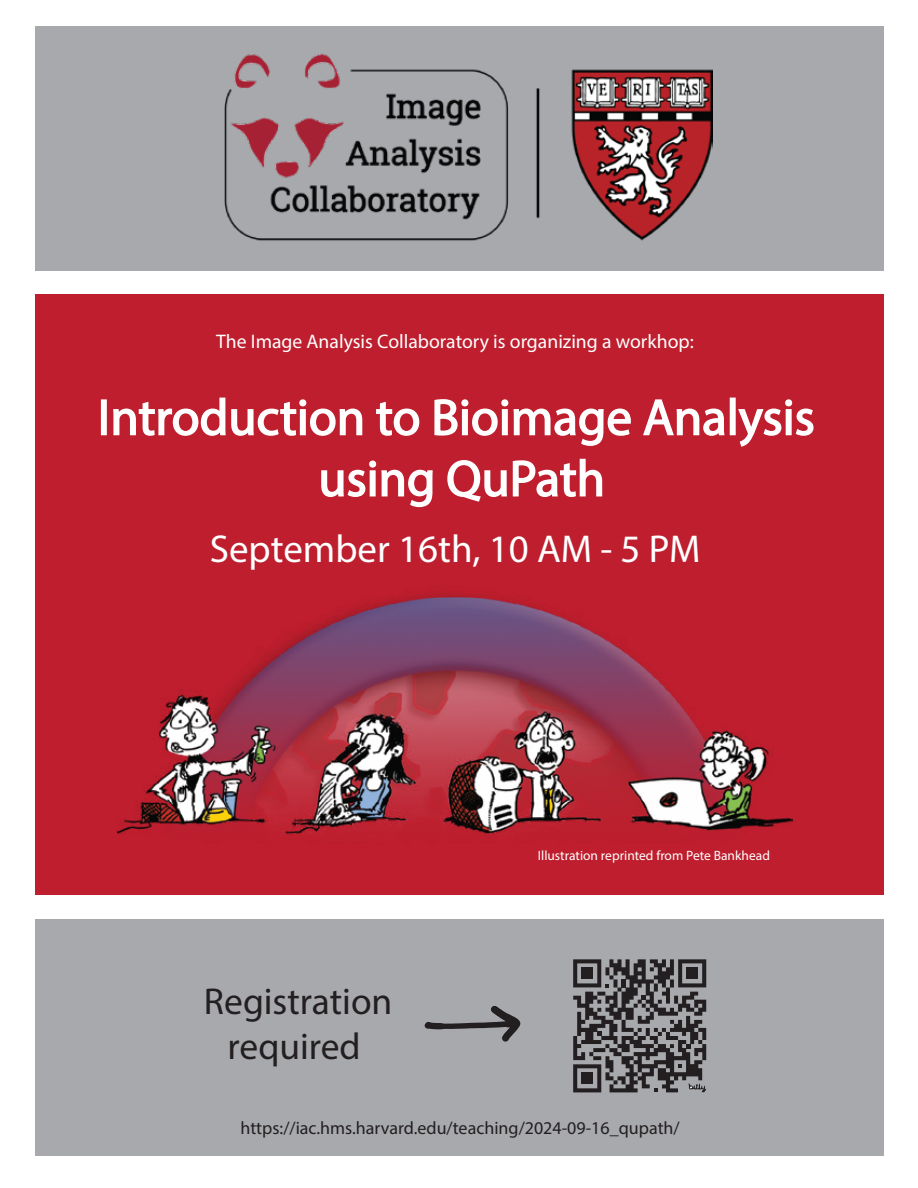
<style>
.page{position:relative;width:918px;height:1188px;background:#fff}
.page>*{position:absolute;margin:0;border:0;box-sizing:border-box;transform-origin:0 0}
.t1{font:51px/61.2px "Myriad Pro";color:#fff;text-align:center}
.t2{font:39px "Myriad Pro";color:#fff}
.t3{font:37.5px/45px "Myriad Pro";color:#231f20;text-align:center}
.t4{font:19.65px "Myriad Pro";color:#fff}
.t5{font:18px "Myriad Pro";color:#231f20}
.t6{font:13.5px "Myriad Pro";color:#fff}
</style>
<div class="page">
<div style="left:35px;top:26px;width:849px;height:245px;background:#a7a9ac"></div>
<div style="left:35px;top:295px;width:849px;height:600px;background:#be1e2d"></div>
<div style="left:35px;top:919px;width:849px;height:237px;background:#a7a9ac"></div>
<svg style="left:425px;top:1006px;width:95px;height:36px"></svg>
<div style="left:101px;top:399px;width:6px;height:36px;border:2px solid #fff"></div>
<svg style="left:113px;top:397px;width:250px;height:39px"></svg>
<svg style="left:376px;top:401px;width:44px;height:35px"></svg>
<svg style="left:434px;top:399px;width:197px;height:47px"></svg>
<svg style="left:643px;top:399px;width:82px;height:37px"></svg>
<div style="left:730px;top:398px;width:6px;height:37px;border:2px solid #fff"></div>
<svg style="left:738px;top:399px;width:76px;height:48px"></svg>
<svg style="left:321px;top:460px;width:112px;height:48px"></svg>
<svg style="left:447px;top:458px;width:156px;height:44px"></svg>
<img style="left:117px;top:594px;width:676px;height:241px">
<img style="left:224px;top:53px;width:489px;height:188px">
<svg style="left:573px;top:959px;width:133px;height:133px"></svg>
<div style="left:581px;top:967px;width:12px;height:12px;background:#231f20"></div>
<div style="left:686px;top:967px;width:12px;height:12px;background:#231f20"></div>
<div style="left:581px;top:1072px;width:12px;height:12px;background:#231f20"></div>
<p class="t4" style="left:216px;top:329px;width:479px">The Image Analysis Collaboratory is organizing a workhop:</p>
<h1 class="t1" style="left:98px;top:386px;width:719px">Introduction to Bioimage Analysis using QuPath</h1>
<h2 class="t2" style="left:210px;top:525px;width:492px">September 16th, 10 AM - 5 PM</h2>
<h3 class="t3" style="left:204px;top:978px;width:190px">Registration required</h3>
<p class="t6" style="left:538px;top:847px;width:234px">Illustration reprinted from Pete Bankhead</p>
<p class="t5" style="left:240px;top:1117px;width:441px">https://iac.hms.harvard.edu/teaching/2024-09-16_qupath/</p>
</div>
